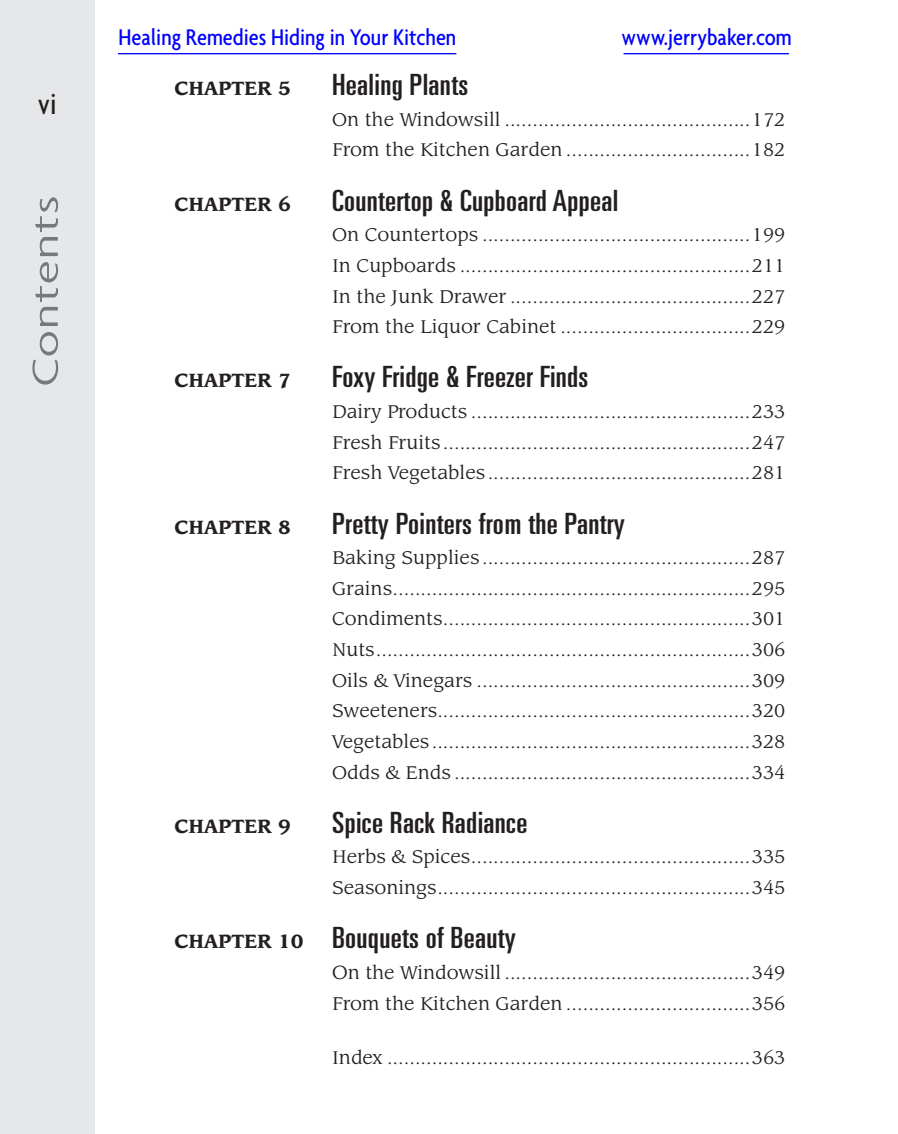
<style>
.page{position:relative;width:898px;height:1134px;background:#fff}
.page>*{position:absolute;margin:0;border:0;box-sizing:border-box;transform-origin:0 0}
.RH{font:300 condensed 39.2px "Agenda";letter-spacing:.02em;color:#76787b;scale:1.56 1}
.FOLIO{font:500 condensed 31.5px "Agenda";color:#231f20}
.t1{font:ultra-condensed 29.22px "Univers";letter-spacing:.01em;color:#231f20;scale:1.13 1}
.t2{font:500 condensed 24.5px "Agenda";color:#00f}
.t3{font:700 21.18px "Leawood IT Cby BT";color:#231f20}
.t4{font:20.3px "Leawood IT Cby BT";color:#231f20}
.s1{font-family:"Leawood IT Cby BT";font-weight:700;font-stretch:normal;font-size:21.18px}
.s2{font-size:21.18px}
</style>
<div class="page">
<div style="left:0;top:0;width:94px;height:1134px;background:#e6e7e9"></div>
<hr style="left:118px;top:53px;width:338px;height:1px;background:#00f">
<hr style="left:623px;top:53px;width:166px;height:1px;background:#00f">
<p class="FOLIO" style="left:38px;top:86px;width:20px">vi</p>
<p class="RH" style="left:23px;top:387px;width:124px;rotate:-90deg">Contents</p>
<p class="t2" style="left:119px;top:23px;width:339px">Healing Remedies Hiding in Your Kitchen</p>
<p class="t2" style="left:621px;top:23px;width:172px">www.jerrybaker.com</p>
<p class="t3" style="left:175px;top:75px;width:118px">CHAPTER 5</p>
<p class="t1" style="left:332px;top:68px;width:122px">Healing Plants</p>
<p class="t4" style="left:332px;top:108px;width:455px">On the Windowsill ............................................172</p>
<p class="t4" style="left:332px;top:138px;width:455px">From the Kitchen Garden .................................182</p>
<p class="t3" style="left:175px;top:191px;width:118px">CHAPTER 6</p>
<p class="t1" style="left:332px;top:184px;width:255px">Countertop &amp; Cupboard Appeal</p>
<p class="t4" style="left:332px;top:223px;width:455px">On Countertops ................................................199</p>
<p class="t4" style="left:332px;top:254px;width:455px">In Cupboards ....................................................211</p>
<p class="t4" style="left:332px;top:284px;width:455px">In the Junk Drawer ...........................................227</p>
<p class="t4" style="left:332px;top:315px;width:455px">From the Liquor Cabinet ..................................229</p>
<p class="t3" style="left:175px;top:368px;width:118px">CHAPTER 7</p>
<p class="t1" style="left:332px;top:360px;width:228px">Foxy Fridge &amp; Freezer Finds</p>
<p class="t4" style="left:332px;top:400px;width:455px">Dairy Products ..................................................233</p>
<p class="t4" style="left:332px;top:430px;width:455px">Fresh Fruits .......................................................247</p>
<p class="t4" style="left:332px;top:461px;width:455px">Fresh Vegetables ...............................................281</p>
<p class="t3" style="left:175px;top:514px;width:118px">CHAPTER 8</p>
<p class="t1" style="left:332px;top:507px;width:261px">Pretty Pointers from the Pantry</p>
<p class="t4" style="left:332px;top:546px;width:455px">Baking Supplies ................................................287</p>
<p class="t4" style="left:332px;top:577px;width:455px">Grains................................................................295</p>
<p class="t4" style="left:332px;top:607px;width:455px">Condiments.......................................................301</p>
<p class="t4" style="left:332px;top:638px;width:455px">Nuts...................................................................306</p>
<p class="t4" style="left:332px;top:668px;width:455px">Oils &amp; Vinegars .................................................309</p>
<p class="t4" style="left:332px;top:699px;width:455px">Sweeteners........................................................320</p>
<p class="t4" style="left:332px;top:730px;width:455px">Vegetables .........................................................328</p>
<p class="t4" style="left:332px;top:760px;width:455px">Odds &amp; Ends .....................................................334</p>
<p class="t3" style="left:175px;top:813px;width:118px">CHAPTER 9</p>
<p class="t1" style="left:332px;top:806px;width:174px">Spice Rack Radiance</p>
<p class="t4" style="left:332px;top:845px;width:455px">Herbs &amp; Spices..................................................335</p>
<p class="t4" style="left:332px;top:876px;width:455px">Seasonings........................................................345</p>
<p class="t1" style="left:175px;top:921px;width:304px"><span class="s1">CHAPTER 10</span> Bouquets of Beauty</p>
<p class="t4" style="left:332px;top:961px;width:455px"><span class="s2">O</span>n the Windowsill ............................................349</p>
<p class="t4" style="left:332px;top:991px;width:455px">From the Kitchen Garden .................................356</p>
<p class="t4" style="left:332px;top:1046px;width:455px">Index .................................................................363</p>
</div>
